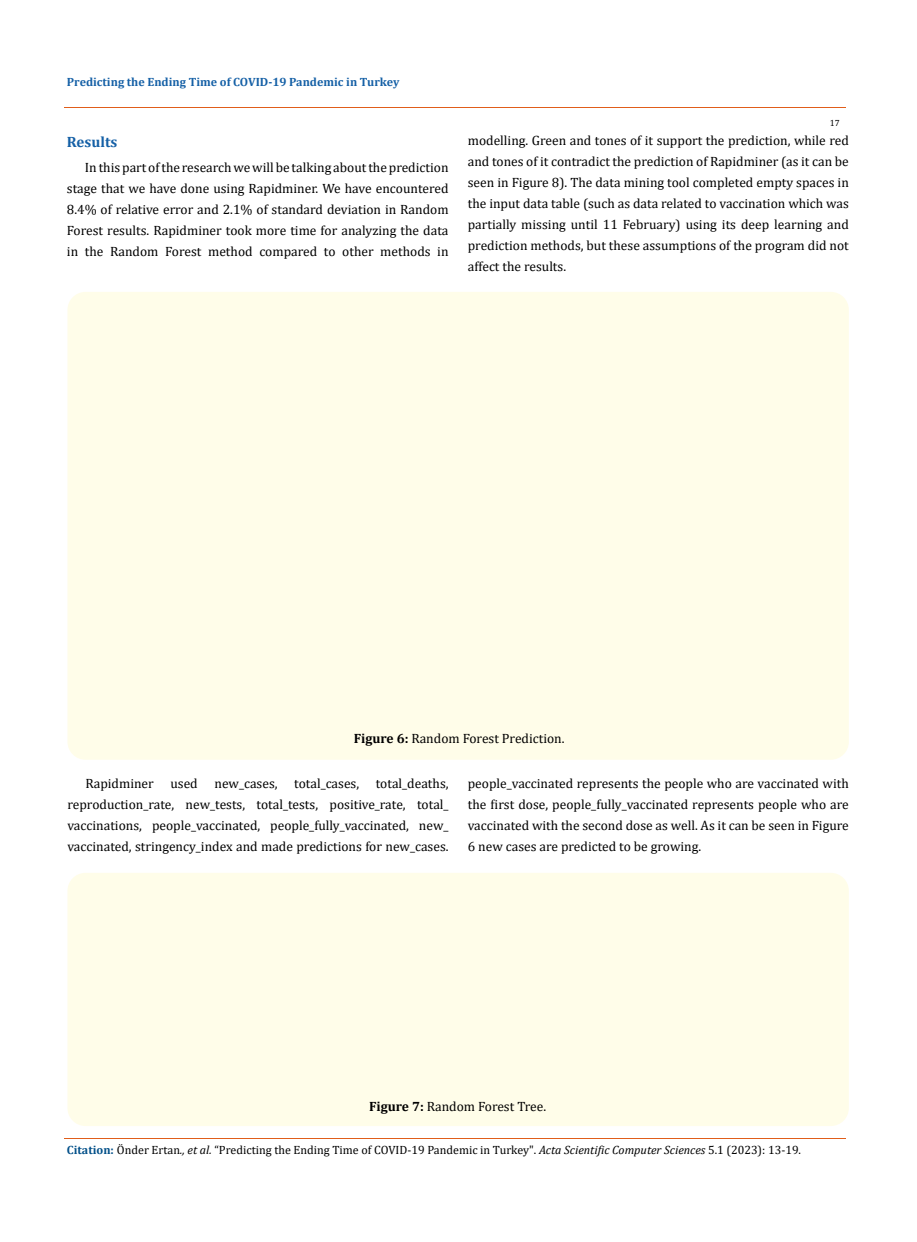
<style>
.page{position:relative;width:917px;height:1242px;background:#fff}
.page>*{position:absolute;margin:0;border:0;box-sizing:border-box;transform-origin:0 0}
.t1{font:700 15px "Cambria";color:#1560a6}
.t2{font:13.5px/21px "Cambria";color:#000;text-align:justify}
.t3{font:12px "Cambria";color:#000}
.t4{font:700 12px "Cambria";color:#1560a6}
.t5{font:9px "Cambria";color:#000}
.s1{font-weight:700}
.s2{font-weight:700;color:#035089}
.s3{font-style:italic}
</style>
<div class="page">
<div style="left:67px;top:292px;width:781px;height:468px;background:#fffde9;border-radius:18px"></div>
<hr style="left:64px;top:108px;width:781px;height:1px;background:#e05d1a">
<hr style="left:64px;top:1138px;width:781px;height:1px;background:#e05d1a">
<div style="left:67px;top:873px;width:781px;height:253px;background:#fffde9;border-radius:18px"></div>
<p class="t4" style="left:67px;top:73px;width:334px">Predicting the Ending Time of COVID-19 Pandemic in Turkey</p>
<p class="t1" style="left:67px;top:131px;width:52px">Results</p>
<p class="t2" style="left:67px;top:157px;width:383px;text-indent:18px">In this part of the research we will be talking about the prediction stage that we have done using Rapidminer. We have encountered 8.4% of relative error and 2.1% of standard deviation in Random Forest results. Rapidminer took more time for analyzing the data in the Random Forest method compared to other methods in</p>
<p class="t5" style="left:829px;top:118px;width:11px">17</p>
<p class="t2" style="left:468px;top:130px;width:382px">modelling. Green and tones of it support the prediction, while red and tones of it contradict the prediction of Rapidminer (as it can be seen in Figure 8). The data mining tool completed empty spaces in the input data table (such as data related to vaccination which was partially missing until 11 February) using its deep learning and prediction methods, but these assumptions of the program did not affect the results.</p>
<p class="t2" style="left:354px;top:728px;width:212px"><span class="s1">Figure 6:</span> Random Forest Prediction.</p>
<p class="t2" style="left:67px;top:773px;width:382px;text-indent:18px">Rapidminer used new_cases, total_cases, total_deaths, reproduction_rate, new_tests, total_tests, positive_rate, total_ vaccinations, people_vaccinated, people_fully_vaccinated, new_ vaccinated, stringency_index and made predictions for new_cases.</p>
<p class="t2" style="left:468px;top:773px;width:382px">people_vaccinated represents the people who are vaccinated with the first dose, people_fully_vaccinated represents people who are vaccinated with the second dose as well. As it can be seen in Figure 6 new cases are predicted to be growing.</p>
<p class="t2" style="left:369px;top:1095px;width:179px"><span class="s1">Figure 7:</span> Random Forest Tree.</p>
<p class="t3" style="left:67px;top:1143px;width:735px"><span class="s2">Citation:</span> Önder Ertan<span class="s3">., et al.</span> “Predicting the Ending Time of COVID-19 Pandemic in Turkey". <span class="s3">Acta Scientific Computer Sciences</span> 5.1 (2023): 13-19.</p>
</div>
